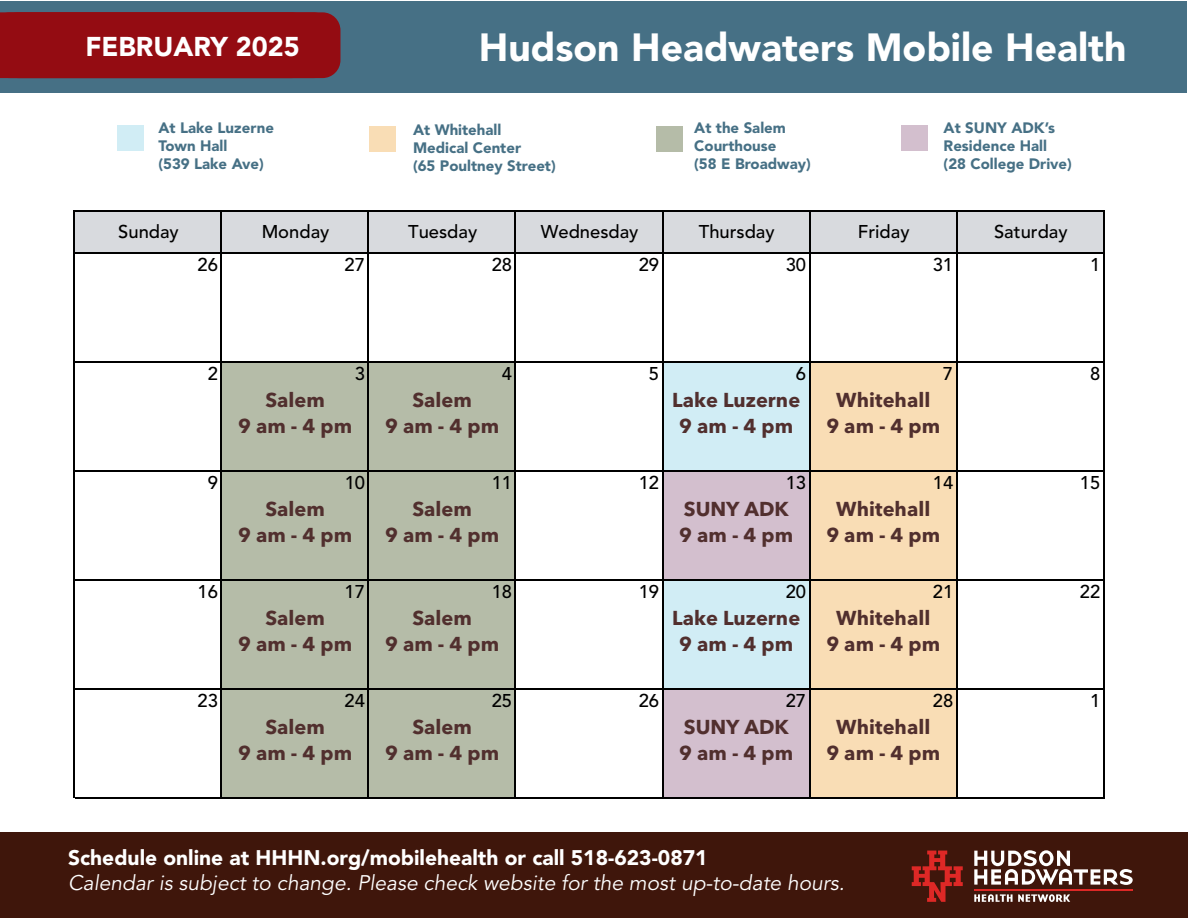
<style>
.page{position:relative;width:1188px;height:918px;background:#fff}
.page>*{position:absolute;margin:0;border:0;box-sizing:border-box;transform-origin:0 0}
.t1{font:900 39px "Avenir LT Std";color:#fff}
.t2{font:900 27px "Avenir LT Std";color:#fff}
.t3{font:italic 21px "Avenir LT Std";color:#fff}
.t4{font:900 21px "Avenir LT Std";color:#fff}
.t5{font:700 19.95px/25.8px "Avenir Next LT Pro";letter-spacing:.005em;color:#512f2e;text-align:center}
.t6{font:500 18.45px "Avenir LT Pro";color:#000}
.t7{font:900 15px/18px "Avenir LT Std";color:#467085}
</style>
<div class="page">
<div style="left:1px;top:1px;width:1186px;height:91px;background:#467085"></div>
<div style="left:117px;top:125px;width:27px;height:26px;background:#d1edf5"></div>
<div style="left:901px;top:125px;width:27px;height:26px;background:#d3bfce"></div>
<div style="left:656px;top:126px;width:26px;height:26px;background:#b5bca8"></div>
<div style="left:370px;top:126px;width:26px;height:26px;background:#f9ddb5"></div>
<div style="left:0;top:832px;width:1188px;height:86px;background:#3f160b"></div>
<div style="left:1px;top:12px;width:339px;height:66px;background:#940c12;border-radius:18px"></div>
<div style="left:75px;top:212px;width:1029px;height:41px;background:#d8dade"></div>
<div style="left:221px;top:362px;width:295px;height:25px;background:#b5bca8"></div>
<div style="left:663px;top:362px;width:147px;height:25px;background:#d1edf5"></div>
<div style="left:810px;top:362px;width:147px;height:25px;background:#f9ddb5"></div>
<div style="left:221px;top:387px;width:295px;height:84px;background:#b5bca8"></div>
<div style="left:663px;top:387px;width:147px;height:84px;background:#d1edf5"></div>
<div style="left:810px;top:387px;width:147px;height:84px;background:#f9ddb5"></div>
<div style="left:221px;top:471px;width:295px;height:25px;background:#b5bca8"></div>
<div style="left:663px;top:471px;width:147px;height:25px;background:#d3bfce"></div>
<div style="left:810px;top:471px;width:147px;height:25px;background:#f9ddb5"></div>
<div style="left:221px;top:496px;width:295px;height:84px;background:#b5bca8"></div>
<div style="left:663px;top:496px;width:147px;height:84px;background:#d3bfce"></div>
<div style="left:810px;top:496px;width:147px;height:84px;background:#f9ddb5"></div>
<div style="left:221px;top:580px;width:295px;height:25px;background:#b5bca8"></div>
<div style="left:663px;top:580px;width:147px;height:25px;background:#d1edf5"></div>
<div style="left:810px;top:580px;width:147px;height:25px;background:#f9ddb5"></div>
<div style="left:221px;top:605px;width:295px;height:84px;background:#b5bca8"></div>
<div style="left:663px;top:605px;width:147px;height:84px;background:#d1edf5"></div>
<div style="left:810px;top:605px;width:147px;height:84px;background:#f9ddb5"></div>
<div style="left:221px;top:689px;width:295px;height:25px;background:#b5bca8"></div>
<div style="left:663px;top:689px;width:147px;height:25px;background:#d3bfce"></div>
<div style="left:810px;top:689px;width:147px;height:25px;background:#f9ddb5"></div>
<div style="left:221px;top:714px;width:295px;height:84px;background:#b5bca8"></div>
<div style="left:663px;top:714px;width:147px;height:84px;background:#d3bfce"></div>
<div style="left:810px;top:714px;width:147px;height:84px;background:#f9ddb5"></div>
<hr style="left:74px;top:210px;width:1px;height:588px;background:#000">
<hr style="left:221px;top:212px;width:1px;height:586px;background:#000">
<hr style="left:368px;top:212px;width:1px;height:586px;background:#000">
<hr style="left:515px;top:212px;width:1px;height:586px;background:#000">
<hr style="left:662px;top:212px;width:1px;height:586px;background:#000">
<hr style="left:809px;top:212px;width:1px;height:586px;background:#000">
<hr style="left:956px;top:212px;width:1px;height:586px;background:#000">
<hr style="left:1103px;top:212px;width:1px;height:586px;background:#000">
<hr style="left:75px;top:210px;width:1029px;height:2px;background:#000">
<hr style="left:75px;top:252px;width:1029px;height:2px;background:#000">
<hr style="left:75px;top:361px;width:1029px;height:2px;background:#000">
<hr style="left:75px;top:470px;width:1029px;height:2px;background:#000">
<hr style="left:75px;top:579px;width:1029px;height:2px;background:#000">
<hr style="left:75px;top:688px;width:1029px;height:2px;background:#000">
<hr style="left:75px;top:797px;width:1029px;height:1px;background:#000">
<svg style="left:974px;top:850px;width:159px;height:35px"></svg>
<hr style="left:974px;top:889px;width:159px;height:2px;background:#de2826">
<svg style="left:974px;top:894px;width:96px;height:8px"></svg>
<svg style="left:912px;top:851px;width:51px;height:51px"></svg>
<h2 class="t2" style="left:85px;top:31px;width:216px">FEBRUARY 2025</h2>
<h1 class="t1" style="left:479px;top:24px;width:649px">Hudson Headwaters Mobile Health</h1>
<p class="t7" style="left:158px;top:119px;width:117px">At Lake Luzerne<br>Town Hall<br>(539 Lake Ave)</p>
<p class="t7" style="left:413px;top:120px;width:144px">At Whitehall<br>Medical Center<br>(65 Poultney Street)</p>
<p class="t7" style="left:694px;top:119px;width:118px">At the Salem<br>Courthouse<br>(58 E Broadway)</p>
<p class="t7" style="left:944px;top:119px;width:130px">At SUNY ADK’s<br>Residence Hall (28 College Drive)</p>
<p class="t6" style="left:118px;top:221px;width:62px">Sunday</p>
<p class="t6" style="left:262px;top:221px;width:69px">Monday</p>
<p class="t6" style="left:408px;top:221px;width:71px">Tuesday</p>
<p class="t6" style="left:541px;top:221px;width:99px">Wednesday</p>
<p class="t6" style="left:699px;top:221px;width:77px">Thursday</p>
<p class="t6" style="left:858px;top:221px;width:53px">Friday</p>
<p class="t6" style="left:994px;top:221px;width:75px">Saturday</p>
<p class="t6" style="left:198px;top:254px;width:22px">26</p>
<p class="t6" style="left:345px;top:254px;width:22px">27</p>
<p class="t6" style="left:492px;top:254px;width:22px">28</p>
<p class="t6" style="left:639px;top:254px;width:22px">29</p>
<p class="t6" style="left:786px;top:254px;width:22px">30</p>
<p class="t6" style="left:933px;top:254px;width:22px">31</p>
<p class="t6" style="left:1090px;top:254px;width:12px">1</p>
<p class="t6" style="left:208px;top:363px;width:12px">2</p>
<p class="t6" style="left:355px;top:363px;width:12px">3</p>
<p class="t6" style="left:502px;top:363px;width:12px">4</p>
<p class="t6" style="left:649px;top:363px;width:12px">5</p>
<p class="t6" style="left:796px;top:363px;width:12px">6</p>
<p class="t6" style="left:943px;top:363px;width:12px">7</p>
<p class="t6" style="left:1090px;top:363px;width:12px">8</p>
<p class="t5" style="left:238px;top:387px;width:115px">Salem<br>9 am - 4 pm</p>
<p class="t5" style="left:385px;top:387px;width:115px">Salem<br>9 am - 4 pm</p>
<p class="t5" style="left:672px;top:387px;width:130px">Lake Luzerne<br>9 am - 4 pm</p>
<p class="t5" style="left:826px;top:387px;width:115px">Whitehall<br>9 am - 4 pm</p>
<p class="t6" style="left:208px;top:471px;width:12px">9</p>
<p class="t6" style="left:345px;top:471px;width:22px">10</p>
<p class="t6" style="left:492px;top:471px;width:22px">11</p>
<p class="t6" style="left:639px;top:471px;width:22px">12</p>
<p class="t6" style="left:786px;top:471px;width:22px">13</p>
<p class="t6" style="left:933px;top:471px;width:22px">14</p>
<p class="t6" style="left:1080px;top:471px;width:22px">15</p>
<p class="t5" style="left:238px;top:496px;width:115px">Salem<br>9 am - 4 pm</p>
<p class="t5" style="left:385px;top:496px;width:115px">Salem<br>9 am - 4 pm</p>
<p class="t5" style="left:679px;top:496px;width:115px;text-align:left">SUNY ADK<br>9 am - 4 pm</p>
<p class="t5" style="left:826px;top:496px;width:115px">Whitehall<br>9 am - 4 pm</p>
<p class="t6" style="left:198px;top:580px;width:22px">16</p>
<p class="t6" style="left:345px;top:580px;width:22px">17</p>
<p class="t6" style="left:492px;top:580px;width:22px">18</p>
<p class="t6" style="left:639px;top:580px;width:22px">19</p>
<p class="t6" style="left:786px;top:580px;width:22px">20</p>
<p class="t6" style="left:933px;top:580px;width:22px">21</p>
<p class="t6" style="left:1080px;top:580px;width:22px">22</p>
<p class="t5" style="left:238px;top:605px;width:115px">Salem<br>9 am - 4 pm</p>
<p class="t5" style="left:385px;top:605px;width:115px">Salem<br>9 am - 4 pm</p>
<p class="t5" style="left:672px;top:605px;width:130px">Lake Luzerne<br>9 am - 4 pm</p>
<p class="t5" style="left:826px;top:605px;width:115px">Whitehall<br>9 am - 4 pm</p>
<p class="t6" style="left:198px;top:689px;width:22px">23</p>
<p class="t6" style="left:345px;top:689px;width:22px">24</p>
<p class="t6" style="left:492px;top:689px;width:22px">25</p>
<p class="t6" style="left:639px;top:689px;width:22px">26</p>
<p class="t6" style="left:786px;top:689px;width:22px">27</p>
<p class="t6" style="left:933px;top:689px;width:22px">28</p>
<p class="t6" style="left:1090px;top:689px;width:12px">1</p>
<p class="t5" style="left:238px;top:714px;width:115px">Salem<br>9 am - 4 pm</p>
<p class="t5" style="left:385px;top:714px;width:115px">Salem<br>9 am - 4 pm</p>
<p class="t5" style="left:679px;top:714px;width:115px;text-align:left">SUNY ADK<br>9 am - 4 pm</p>
<p class="t5" style="left:826px;top:714px;width:115px">Whitehall<br>9 am - 4 pm</p>
<p class="t4" style="left:68px;top:845px;width:641px">Schedule online at HHHN.org/mobilehealth or call 518-623-0871</p>
<p class="t3" style="left:68px;top:871px;width:778px">Calendar is subject to change. Please check website for the most up-to-date hours.</p>
</div>
